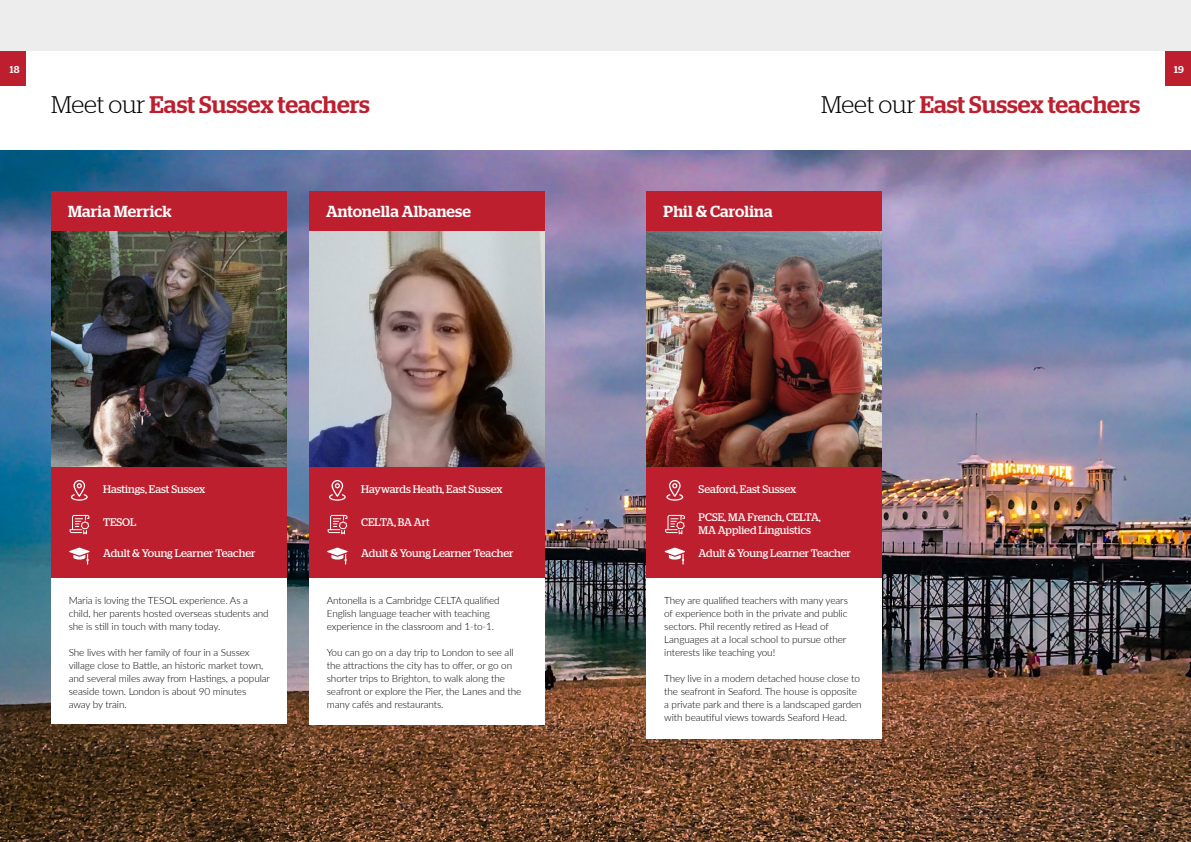
<style>
.page{position:relative;width:1191px;height:842px;background:#ededed}
.page>*{position:absolute;margin:0;border:0;box-sizing:border-box;transform-origin:0 0}
.Page_Headings{font:500 24px "Stag";color:#bd1f2e}
.Teacher_Name{font:500 16px "Stag";letter-spacing:.01em;color:#fff}
.Teacher_Creds{font:11px "Stag";color:#fff}
.Body_Paragraph{font:300 10px/13px "Lato";letter-spacing:-.01em;color:#000}
.t1{font:500 10px "Stag";color:#fff}
.s1{font-weight:300;color:#000}
</style>
<div class="page">
<div style="left:0;top:51px;width:1191px;height:102px;background:#fff"></div>
<img style="left:0;top:150px;width:1191px;height:692px">
<div style="left:51px;top:426px;width:235px;height:298px;background:#fff"></div>
<div style="left:51px;top:191px;width:235px;height:387px;background:#bd1f2e"></div>
<img style="left:51px;top:231px;width:235px;height:235px">
<svg style="left:69px;top:547px;width:21px;height:18px"></svg>
<svg style="left:71px;top:480px;width:17px;height:21px"></svg>
<svg style="left:70px;top:515px;width:19px;height:19px"></svg>
<div style="left:646px;top:426px;width:236px;height:312px;background:#fff"></div>
<div style="left:646px;top:191px;width:236px;height:387px;background:#bd1f2e"></div>
<img style="left:646px;top:231px;width:236px;height:235px">
<svg style="left:664px;top:547px;width:21px;height:18px"></svg>
<svg style="left:666px;top:480px;width:17px;height:21px"></svg>
<svg style="left:665px;top:515px;width:20px;height:19px"></svg>
<div style="left:309px;top:426px;width:235px;height:298px;background:#fff"></div>
<div style="left:309px;top:191px;width:235px;height:387px;background:#bd1f2e"></div>
<img style="left:309px;top:231px;width:235px;height:235px">
<svg style="left:327px;top:547px;width:21px;height:18px"></svg>
<svg style="left:329px;top:480px;width:17px;height:21px"></svg>
<svg style="left:328px;top:515px;width:19px;height:19px"></svg>
<div style="left:0;top:51px;width:26px;height:35px;background:#bd1f2e"></div>
<div style="left:1165px;top:51px;width:26px;height:35px;background:#bd1f2e"></div>
<p class="t1" style="left:10px;top:64px;width:11px">18</p>
<p class="t1" style="left:1174px;top:64px;width:11px">19</p>
<p class="Page_Headings" style="left:51px;top:90px;width:320px"><span class="s1">Meet our</span> East Sussex teachers</p>
<p class="Page_Headings" style="left:821px;top:90px;width:320px"><span class="s1">Meet our</span> East Sussex teachers</p>
<p class="Teacher_Name" style="left:68px;top:202px;width:105px">Maria Merrick</p>
<p class="Teacher_Name" style="left:326px;top:202px;width:146px">Antonella Albanese</p>
<p class="Teacher_Name" style="left:663px;top:202px;width:110px">Phil &amp; Carolina</p>
<p class="Teacher_Creds" style="left:103px;top:483px;width:104px">Hastings, East Sussex</p>
<p class="Teacher_Creds" style="left:361px;top:483px;width:143px">Haywards Heath, East Sussex</p>
<p class="Teacher_Creds" style="left:698px;top:483px;width:99px">Seaford, East Sussex</p>
<p class="Teacher_Creds" style="left:103px;top:516px;width:35px">TESOL</p>
<p class="Teacher_Creds" style="left:103px;top:547px;width:154px">Adult &amp; Young Learner Teacher</p>
<p class="Teacher_Creds" style="left:361px;top:516px;width:70px">CELTA, BA Art</p>
<p class="Teacher_Creds" style="left:361px;top:547px;width:154px">Adult &amp; Young Learner Teacher</p>
<p class="Teacher_Creds" style="left:698px;top:510px;width:124px">PCSE, MA French, CELTA,</p>
<p class="Teacher_Creds" style="left:698px;top:523px;width:114px">MA Applied Linguistics</p>
<p class="Teacher_Creds" style="left:698px;top:547px;width:154px">Adult &amp; Young Learner Teacher</p>
<p class="Body_Paragraph" style="left:69px;top:594px;width:201px">Maria is loving the TESOL experience. As a child, her parents hosted overseas students and she is still in touch with many today.</p>
<p class="Body_Paragraph" style="left:69px;top:646px;width:203px">She lives with her family of four in a Sussex village close to Battle, an historic market town, and several miles away from Hastings, a popular seaside town. London is about 90 minutes away by train.</p>
<p class="Body_Paragraph" style="left:327px;top:594px;width:174px">Antonella is a Cambridge CELTA qualified<br>English language teacher with teaching experience in the classroom and 1-to-1.</p>
<p class="Body_Paragraph" style="left:327px;top:646px;width:196px">You can go on a day trip to London to see all the attractions the city has to offer, or go on shorter trips to Brighton, to walk along the seafront or explore the Pier, the Lanes and the many cafés and restaurants.</p>
<p class="Body_Paragraph" style="left:664px;top:594px;width:185px">They are qualified teachers with many years of experience both in the private and public sectors. Phil recently retired as Head of Languages at a local school to pursue other interests like teaching you!</p>
<p class="Body_Paragraph" style="left:664px;top:672px;width:199px">They live in a modern detached house close to the seafront in Seaford. The house is opposite a private park and there is a landscaped garden with beautiful views towards Seaford Head.</p>
</div>
